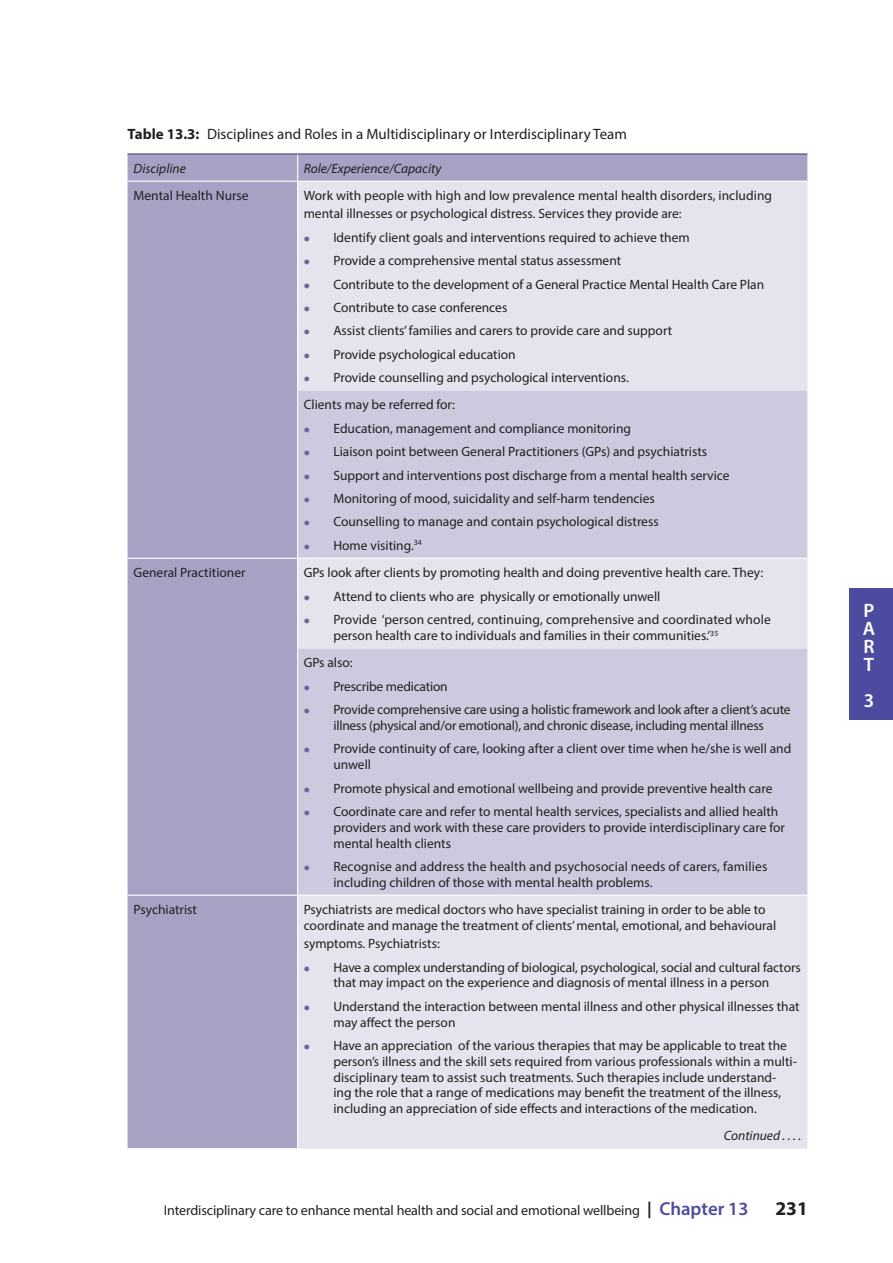
<style>
.page{position:relative;width:893px;height:1263px;background:#fff}
.page>*{position:absolute;margin:0;border:0;box-sizing:border-box;transform-origin:0 0}
.t1{font:600 19.5px/18px "Myriad Pro";color:#fff;text-align:justify}
.t2{font:700 19.5px "Myriad Pro";color:#231f20}
.Table_Title{font:15px "Myriad Pro";color:#231f20}
.t3{font:14.1px "Myriad Pro";letter-spacing:-.01em;color:#231f20}
.Table_data{font:13.5px/15.8px "Myriad Pro";color:#231f20}
.Table_Row_head{font:13.5px "Myriad Pro";color:#231f20}
.Table_Column_head{font:italic 13.5px "Myriad Pro";color:#231f20}
.Continued_text{font:italic 13.5px "Myriad Pro";color:#231f20}
.s1{font-weight:700}
.s2{font-weight:700;font-size:16.5px}
.s3{font-weight:600;font-size:18.75px;color:#4c4b9f}
</style>
<div class="page">
<div style="left:849px;top:588px;width:44px;height:131px;background:#4c4b9f"></div>
<div style="left:128px;top:155px;width:679px;height:993px;background:#a7a2c4"></div>
<div style="left:298px;top:182px;width:509px;height:967px;background:#e5e3ed"></div>
<svg style="left:298px;top:391px;width:509px;height:503px;background:#d1cde0"></svg>
<hr style="left:128px;top:153px;width:170px;height:2px;background:#6b6196">
<hr style="left:128px;top:181px;width:170px;height:1px;background:#fff">
<hr style="left:128px;top:558px;width:170px;height:1px;background:#fff">
<hr style="left:128px;top:894px;width:170px;height:2px;background:#fff">
<hr style="left:298px;top:153px;width:509px;height:2px;background:#6b6196">
<svg style="left:297px;top:155px;width:1px;height:26px"></svg>
<hr style="left:298px;top:181px;width:509px;height:1px;background:#fff">
<hr style="left:297px;top:182px;width:1px;height:209px;background:#fff">
<hr style="left:297px;top:391px;width:1px;height:167px;background:#fff">
<hr style="left:298px;top:558px;width:509px;height:1px;background:#fff">
<hr style="left:297px;top:559px;width:1px;height:90px;background:#fff">
<hr style="left:297px;top:649px;width:1px;height:245px;background:#fff">
<hr style="left:298px;top:894px;width:509px;height:2px;background:#fff">
<hr style="left:297px;top:896px;width:1px;height:252px;background:#fff">
<svg style="left:304px;top:236px;width:5px;height:5px"></svg>
<svg style="left:304px;top:260px;width:5px;height:4px"></svg>
<svg style="left:304px;top:283px;width:5px;height:5px"></svg>
<svg style="left:304px;top:306px;width:5px;height:5px"></svg>
<svg style="left:304px;top:330px;width:5px;height:5px"></svg>
<svg style="left:304px;top:353px;width:5px;height:5px"></svg>
<svg style="left:304px;top:377px;width:5px;height:5px"></svg>
<svg style="left:304px;top:427px;width:5px;height:5px"></svg>
<svg style="left:304px;top:451px;width:5px;height:4px"></svg>
<svg style="left:304px;top:474px;width:5px;height:5px"></svg>
<svg style="left:304px;top:497px;width:5px;height:5px"></svg>
<svg style="left:304px;top:521px;width:5px;height:5px"></svg>
<svg style="left:304px;top:544px;width:5px;height:5px"></svg>
<svg style="left:304px;top:595px;width:5px;height:5px"></svg>
<svg style="left:304px;top:619px;width:5px;height:4px"></svg>
<svg style="left:304px;top:685px;width:5px;height:5px"></svg>
<svg style="left:304px;top:709px;width:5px;height:5px"></svg>
<svg style="left:304px;top:748px;width:5px;height:5px"></svg>
<svg style="left:304px;top:787px;width:5px;height:5px"></svg>
<svg style="left:304px;top:810px;width:5px;height:5px"></svg>
<svg style="left:304px;top:865px;width:5px;height:5px"></svg>
<svg style="left:304px;top:966px;width:5px;height:5px"></svg>
<svg style="left:304px;top:1005px;width:5px;height:5px"></svg>
<svg style="left:304px;top:1044px;width:5px;height:5px"></svg>
<p class="Table_Title" style="left:128px;top:125px;width:501px"><span class="s1">Table 13.3:</span> Disciplines and Roles in a Multidisciplinary or Interdisciplinary Team</p>
<p class="Table_Column_head" style="left:134px;top:160px;width:54px">Discipline</p>
<p class="Table_Column_head" style="left:304px;top:160px;width:139px">Role/Experience/Capacity</p>
<p class="Table_Row_head" style="left:134px;top:187px;width:117px">Mental Health Nurse</p>
<p class="Table_data" style="left:304px;top:186px;width:470px;line-height:18px">Work with people with high and low prevalence mental health disorders, including mental illnesses or psychological distress. Services they provide are:</p>
<p class="Table_data" style="left:333px;top:229px;width:358px">Identify client goals and interventions required to achieve them</p>
<p class="Table_data" style="left:333px;top:252px;width:289px">Provide a comprehensive mental status assessment</p>
<p class="Table_data" style="left:333px;top:276px;width:432px">Contribute to the development of a General Practice Mental Health Care Plan</p>
<p class="Table_data" style="left:333px;top:299px;width:175px">Contribute to case conferences</p>
<p class="Table_data" style="left:333px;top:323px;width:340px">Assist clients’ families and carers to provide care and support</p>
<p class="Table_data" style="left:333px;top:346px;width:184px">Provide psychological education</p>
<p class="Table_data" style="left:333px;top:369px;width:297px">Provide counselling and psychological interventions.</p>
<p class="Table_data" style="left:304px;top:397px;width:153px">Clients may be referred for:</p>
<p class="Table_data" style="left:333px;top:420px;width:299px">Education, management and compliance monitoring</p>
<p class="Table_data" style="left:333px;top:443px;width:375px">Liaison point between General Practitioners (GPs) and psychiatrists</p>
<p class="Table_data" style="left:333px;top:467px;width:398px">Support and interventions post discharge from a mental health service</p>
<p class="Table_data" style="left:333px;top:490px;width:323px">Monitoring of mood, suicidality and self-harm tendencies</p>
<p class="Table_data" style="left:333px;top:514px;width:327px">Counselling to manage and contain psychological distress</p>
<p class="Table_data" style="left:333px;top:537px;width:90px">Home visiting.<sup>34</sup></p>
<p class="Table_Row_head" style="left:134px;top:564px;width:114px">General Practitioner</p>
<p class="Table_data" style="left:304px;top:564px;width:461px">GPs look after clients by promoting health and doing preventive health care. They:</p>
<p class="Table_data" style="left:333px;top:588px;width:328px">Attend to clients who are physically or emotionally unwell</p>
<p class="Table_data" style="left:333px;top:611px;width:439px;line-height:16.2px">Provide ‘person centred, continuing, comprehensive and coordinated whole person health care to individuals and families in their communities.’<sup>35</sup></p>
<p class="Table_data" style="left:304px;top:655px;width:51px">GPs also:</p>
<p class="Table_data" style="left:333px;top:678px;width:116px">Prescribe medication</p>
<p class="Table_data" style="left:333px;top:702px;width:459px">Provide comprehensive care using a holistic framework and look after a client’s acute illness (physical and/or emotional), and chronic disease, including mental illness</p>
<p class="Table_data" style="left:333px;top:741px;width:459px">Provide continuity of care, looking after a client over time when he/she is well and unwell</p>
<p class="Table_data" style="left:333px;top:780px;width:441px">Promote physical and emotional wellbeing and provide preventive health care</p>
<p class="Table_data" style="left:333px;top:803px;width:453px">Coordinate care and refer to mental health services, specialists and allied health providers and work with these care providers to provide interdisciplinary care for mental health clients</p>
<p class="Table_data" style="left:333px;top:858px;width:436px">Recognise and address the health and psychosocial needs of carers, families including children of those with mental health problems.</p>
<p class="Table_Row_head" style="left:134px;top:901px;width:65px">Psychiatrist</p>
<p class="Table_data" style="left:304px;top:901px;width:474px;line-height:16.5px">Psychiatrists are medical doctors who have specialist training in order to be able to coordinate and manage the treatment of clients’ mental, emotional, and behavioural</p>
<p class="Table_data" style="left:304px;top:936px;width:138px">symptoms. Psychiatrists:</p>
<p class="Table_data" style="left:333px;top:959px;width:469px">Have a complex understanding of biological, psychological, social and cultural factors that may impact on the experience and diagnosis of mental illness in a person</p>
<p class="Table_data" style="left:333px;top:998px;width:468px">Understand the interaction between mental illness and other physical illnesses that may affect the person</p>
<p class="Table_data" style="left:333px;top:1037px;width:465px">Have an appreciation of the various therapies that may be applicable to treat the person’s illness and the skill sets required from various professionals within a multi&shy;disciplinary team to assist such treatments. Such therapies include understand&shy;ing the role that a range of medications may benefit the treatment of the illness, including an appreciation of side effects and interactions of the medication.</p>
<p class="Continued_text" style="left:724px;top:1127px;width:79px">Continued . . . .</p>
<p class="t3" style="left:164px;top:1202px;width:586px">Interdisciplinary care to enhance mental health and social and emotional wellbeing <span class="s2">|</span> <span class="s3">Chapter 13</span></p>
<h1 class="t2" style="left:775px;top:1196px;width:34px">231</h1>
<h1 class="t1" style="left:863px;top:601px;width:14px">P A R T</h1>
<h1 class="t1" style="left:864px;top:691px;width:12px">3</h1>
</div>
